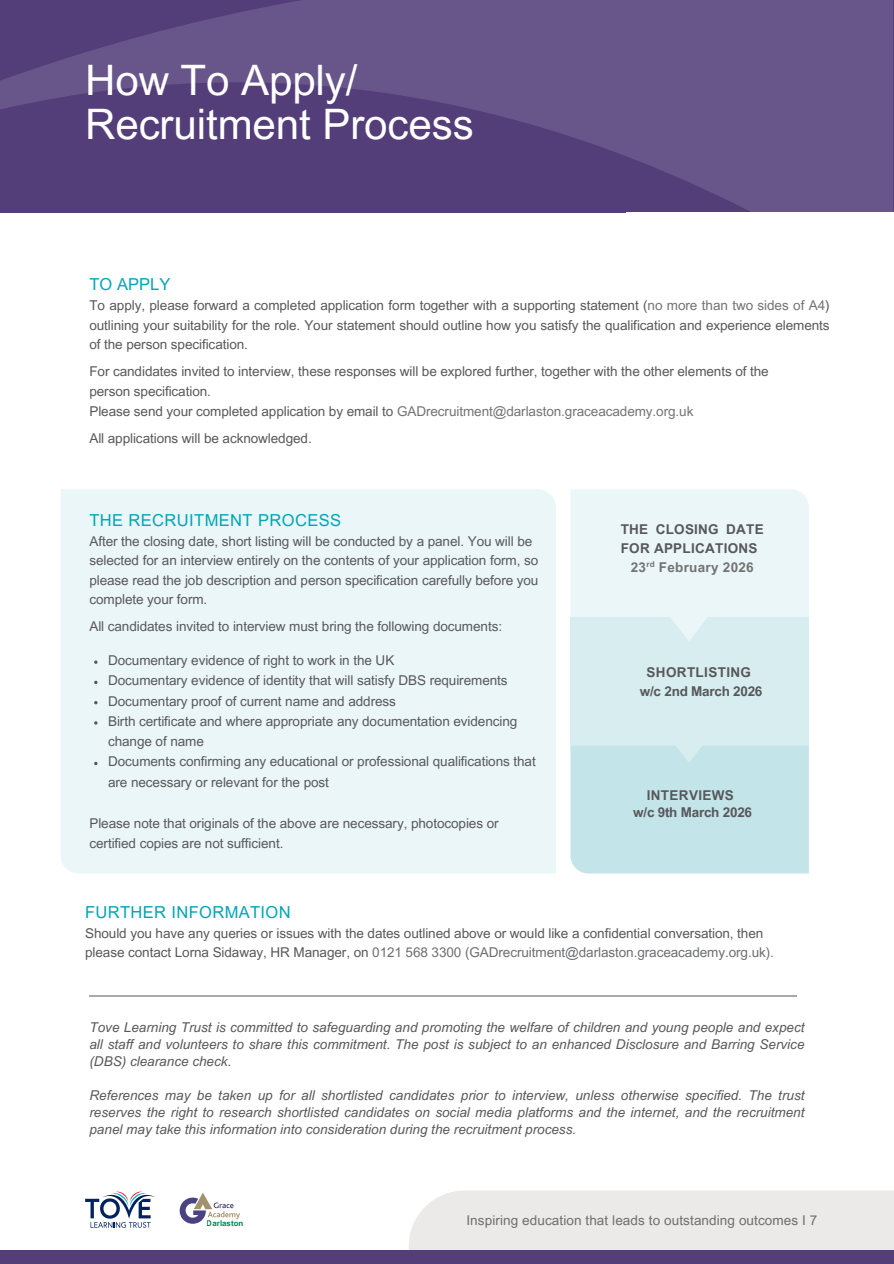
<style>
.page{position:relative;width:894px;height:1264px;background:#fff}
.page>*{position:absolute;margin:0;border:0;box-sizing:border-box;transform-origin:0 0}
.t1{font:42px/44px "Arial MT Pro";color:#fff}
.t2{font:16.5px "Arial MT Pro";letter-spacing:.02em;color:#00a6b6}
.t3{font:13.5px/20.2px "Arial MT Pro";letter-spacing:-.005em;color:#58585a}
.t4{font:italic 13.5px/17px "Arial MT Pro";color:#58585a;text-align:justify}
.t5{font:700 13.5px/19.2px "Arial MT Pro";letter-spacing:.02em;color:#58585a;text-align:center}
.t6{font:13.5px "Arial MT Pro";letter-spacing:.005em;color:#6d6e70}
.t7{font:700 13.5px "Arial MT Pro";letter-spacing:.02em;color:#737373}
.t8{font:700 8.1px "Arial MT Pro";color:#737373}
.t9{font:700 7.95px "Arial MT Pro";color:#018351}
.s1{color:#737373}
.s2{color:#6d6e70}
</style>
<div class="page">
<svg style="left:85px;top:1198px;width:14px;height:20px"></svg>
<svg style="left:100px;top:1202px;width:2px;height:13px"></svg>
<svg style="left:90px;top:1222px;width:61px;height:5px"></svg>
<svg style="left:116px;top:1191px;width:8px;height:3px"></svg>
<svg style="left:134px;top:1191px;width:8px;height:3px"></svg>
<svg style="left:102px;top:1194px;width:54px;height:24px"></svg>
<svg style="left:180px;top:1197px;width:26px;height:26px"></svg>
<svg style="left:194px;top:1192px;width:14px;height:17px"></svg>
<svg style="left:208px;top:1202px;width:32px;height:17px"></svg>
<hr style="left:89px;top:995px;width:707px;height:2px;background:#a7a9ac">
<div style="left:408px;top:1190px;width:485px;height:73px;background:#eceae9"></div>
<div style="left:60px;top:489px;width:496px;height:384px;background:#ebf6f8"></div>
<div style="left:570px;top:489px;width:238px;height:128px;background:#ebf6f8"></div>
<div style="left:570px;top:617px;width:238px;height:128px;background:#d7edf0"></div>
<div style="left:570px;top:745px;width:238px;height:128px;background:#c3e4e9"></div>
<div style="left:664px;top:578px;width:49px;height:63px;background:linear-gradient(to bottom,#f0f8fa,#def0f3)"></div>
<div style="left:664px;top:699px;width:49px;height:64px;background:linear-gradient(to bottom,#dceff2,#cbe8ec)"></div>
<svg style="left:0;top:0;width:892px;height:213px;background:#5e4b82"></svg>
<svg style="left:94px;top:660px;width:3px;height:4px"></svg>
<div style="left:0;top:1250px;width:893px;height:13px;background:#533e79"></div>
<h1 class="t1" style="left:85px;top:63px;width:390px">How To Apply/<br>Recruitment Process</h1>
<p class="t2" style="left:89px;top:278px;width:82px">TO APPLY</p>
<p class="t3" style="left:89px;top:298px;width:741px;line-height:19.2px;text-align:justify">To apply, please forward a completed application form together with a supporting statement (<span class="s1">no more than two sides of A4</span>) outlining your suitability for the role. Your statement should outline how you satisfy the qualification and experience elements of the person specification.</p>
<p class="t3" style="left:89px;top:362px;width:680px">For candidates invited to interview, these responses will be explored further, together with the other elements of the person specification.<br>Please send your completed application by email to <span class="s1">GADrecruitment@darlaston.graceacademy.org.uk</span></p>
<p class="t3" style="left:89px;top:430px;width:224px">All applications will be acknowledged.</p>
<p class="t2" style="left:89px;top:514px;width:253px">THE RECRUITMENT PROCESS</p>
<p class="t3" style="left:89px;top:533px;width:450px;line-height:19.2px">After the closing date, short listing will be conducted by a panel. You will be selected for an interview entirely on the contents of your application form, so please read the job description and person specification carefully before you complete your form.</p>
<p class="t3" style="left:89px;top:617px;width:414px">All candidates invited to interview must bring the following documents:</p>
<p class="t3" style="left:108px;top:651px;width:429px">Documentary evidence of right to work in the UK<br>Documentary evidence of identity that will satisfy DBS requirements Documentary proof of current name and address<br>Birth certificate and where appropriate any documentation evidencing change of name<br>Documents confirming any educational or professional qualifications that are necessary or relevant for the post</p>
<p class="t3" style="left:89px;top:814px;width:410px">Please note that originals of the above are necessary, photocopies or certified copies are not sufficient.</p>
<p class="t5" style="left:620px;top:521px;width:144px;text-align:left">THE CLOSING DATE<br>FOR APPLICATIONS</p>
<p class="t7" style="left:630px;top:562px;width:124px">23 February 2026</p>
<p class="t8" style="left:646px;top:561px;width:10px">rd</p>
<p class="t5" style="left:639px;top:664px;width:124px">SHORTLISTING w/c 2nd March 2026</p>
<p class="t5" style="left:633px;top:788px;width:120px;line-height:17px">INTERVIEWS<br>w/c 9th March 2026</p>
<p class="t2" style="left:85px;top:905px;width:207px">FURTHER INFORMATION</p>
<p class="t3" style="left:85px;top:925px;width:690px;line-height:19.2px">Should you have any queries or issues with the dates outlined above or would like a confidential conversation, then please contact Lorna Sidaway, HR Manager, on <span class="s2">0121 568 3300 (GADrecruitment@darlaston.graceacademy.org.uk).</span></p>
<p class="t4" style="left:89px;top:1020px;width:716px">Tove Learning Trust is committed to safeguarding and promoting the welfare of children and young people and expect all staff and volunteers to share this commitment. The post is subject to an enhanced Disclosure and Barring Service (DBS) clearance check.</p>
<p class="t4" style="left:89px;top:1088px;width:716px">References may be taken up for all shortlisted candidates prior to interview, unless otherwise specified. The trust reserves the right to research shortlisted candidates on social media platforms and the internet, and the recruitment panel may take this information into consideration during the recruitment process.</p>
<p class="t9" style="left:207px;top:1220px;width:38px">Darlaston</p>
<p class="t6" style="left:466px;top:1215px;width:352px">Inspiring education that leads to outstanding outcomes I 7</p>
</div>
